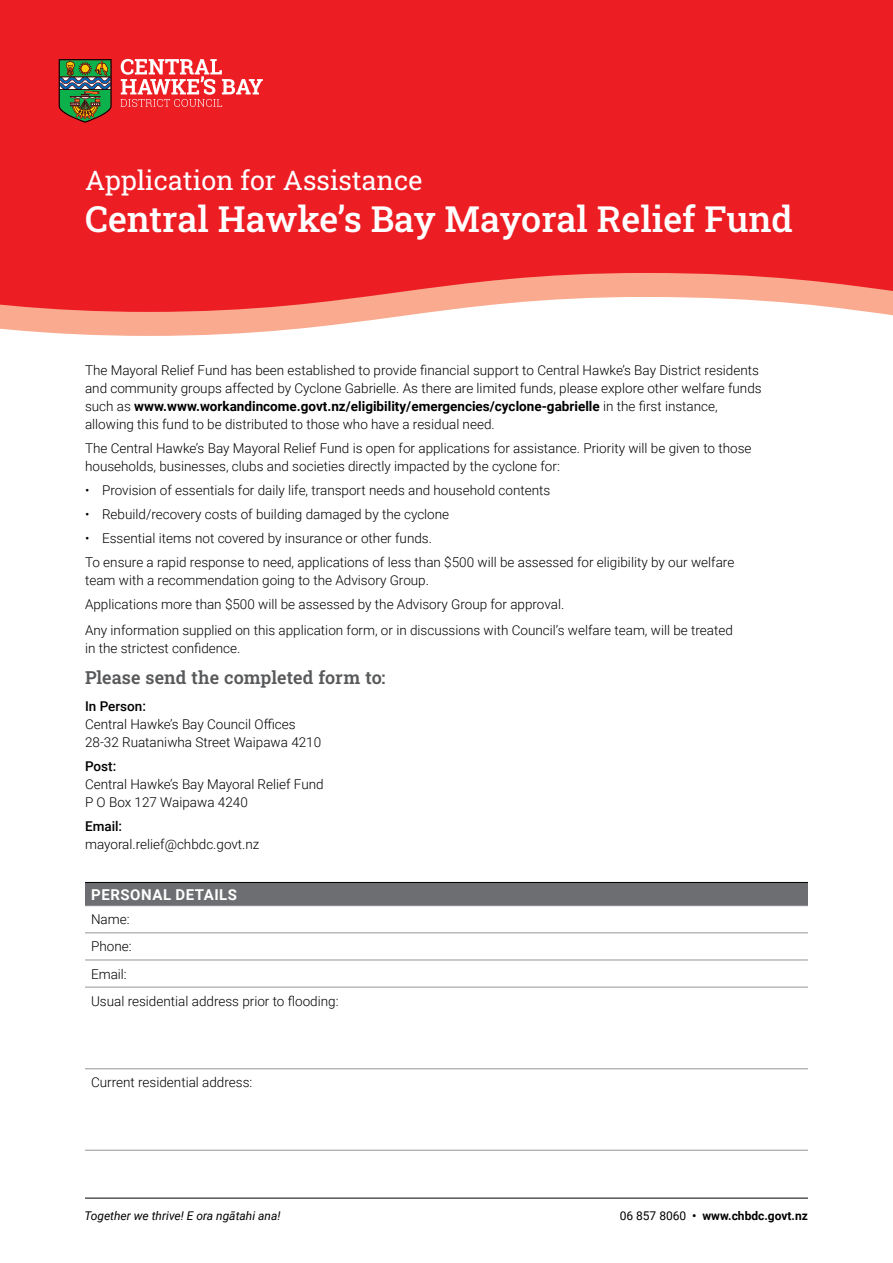
<style>
.page{position:relative;width:893px;height:1263px;background:#fff}
.page>*{position:absolute;margin:0;border:0;box-sizing:border-box;transform-origin:0 0}
.t1{font:500 36px "Roboto Slab";color:#fff}
.t2{font:27px "Roboto Slab";color:#fff}
.t3{font:600 18px "Roboto Slab";letter-spacing:.005em;color:#58595b}
.t4{font:700 15px "Roboto";letter-spacing:.035em;color:#fff}
.t5{font:300 13.5px/18px "Roboto";color:#000}
.t6{font:500 13.5px "Roboto";color:#000}
.t7{font:italic 12px "Roboto";color:#000}
.t8{font:700 12px "Roboto";color:#000}
.s1{font-weight:700}
.s2{font-weight:400}
</style>
<div class="page">
<hr style="left:85px;top:1198px;width:723px;height:1px;background:#000">
<svg style="left:0;top:0;width:893px;height:336px;background:#ef3539"></svg>
<svg style="left:121px;top:59px;width:142px;height:48px"></svg>
<svg style="left:59px;top:59px;width:53px;height:64px;background:#566e41"></svg>
<div style="left:85px;top:882px;width:723px;height:24px;background:#6d6e71"></div>
<hr style="left:85px;top:882px;width:723px;height:1px;background:#000">
<hr style="left:85px;top:905px;width:723px;height:1px;background:#939598">
<hr style="left:85px;top:932px;width:723px;height:1px;background:#939598">
<hr style="left:85px;top:960px;width:723px;height:1px;background:#939598">
<hr style="left:85px;top:987px;width:723px;height:1px;background:#939598">
<hr style="left:85px;top:1068px;width:723px;height:1px;background:#939598">
<hr style="left:85px;top:1150px;width:723px;height:1px;background:#939598">
<h2 class="t2" style="left:85px;top:161px;width:339px">Application for Assistance</h2>
<h1 class="t1" style="left:85px;top:194px;width:709px">Central Hawke’s Bay Mayoral Relief Fund</h1>
<p class="t5" style="left:85px;top:360px;width:678px">The Mayoral Relief Fund has been established to provide financial support to Central Hawke’s Bay District residents and community groups affected by Cyclone Gabrielle. As there are limited funds, please explore other welfare funds such as <span class="s1">www.www.workandincome.govt.nz/eligibility/emergencies/cyclone-gabrielle</span> in the first instance, allowing this fund to be distributed to those who have a residual need.</p>
<p class="t5" style="left:85px;top:438px;width:668px">The Central Hawke’s Bay Mayoral Relief Fund is open for applications for assistance. Priority will be given to those households, businesses, clubs and societies directly impacted by the cyclone for:</p>
<p class="t5" style="left:85px;top:480px;width:467px">• Provision of essentials for daily life, transport needs and household contents</p>
<p class="t5" style="left:85px;top:504px;width:366px">• Rebuild/recovery costs of building damaged by the cyclone</p>
<p class="t5" style="left:85px;top:525px;width:651px;line-height:24px">• Essential items not covered by insurance or other funds.<br>To ensure a rapid response to need, applications of less than $500 will be assessed for eligibility by our welfare</p>
<p class="t5" style="left:85px;top:567px;width:481px;line-height:24px">team with a recommendation going to the Advisory Group.<br>Applications more than $500 will be assessed by the Advisory Group for approval.</p>
<p class="t5" style="left:85px;top:621px;width:649px">Any information supplied on this application form, or in discussions with Council’s welfare team, will be treated in the strictest confidence.</p>
<h3 class="t3" style="left:85px;top:665px;width:302px">Please send the completed form to:</h3>
<p class="t6" style="left:85px;top:696px;width:62px">In Person:</p>
<p class="t5" style="left:85px;top:714px;width:238px">Central Hawke’s Bay Council Offices<br>28-32 Ruataniwha Street Waipawa 4210</p>
<p class="t6" style="left:85px;top:756px;width:33px">Post:</p>
<p class="t5" style="left:85px;top:774px;width:240px">Central Hawke’s Bay Mayoral Relief Fund<br>P O Box 127 Waipawa 4240</p>
<p class="t6" style="left:85px;top:816px;width:39px">Email:</p>
<p class="t5" style="left:85px;top:834px;width:176px">mayoral.relief@chbdc.govt.nz</p>
<p class="t4" style="left:91px;top:884px;width:147px">PERSONAL DETAILS</p>
<p class="t5" style="left:91px;top:905px;width:249px;line-height:27.2px">Name:<br>Phone:<br>Email:<br>Usual residential address prior to flooding:</p>
<p class="t5" style="left:91px;top:1073px;width:163px">Current residential address:</p>
<p class="t7" style="left:84px;top:1208px;width:198px">Together we thrive! E ora ngātahi ana!</p>
<p class="t8" style="left:620px;top:1208px;width:190px"><span class="s2">06 857 8060</span> • www.chbdc.govt.nz</p>
</div>
